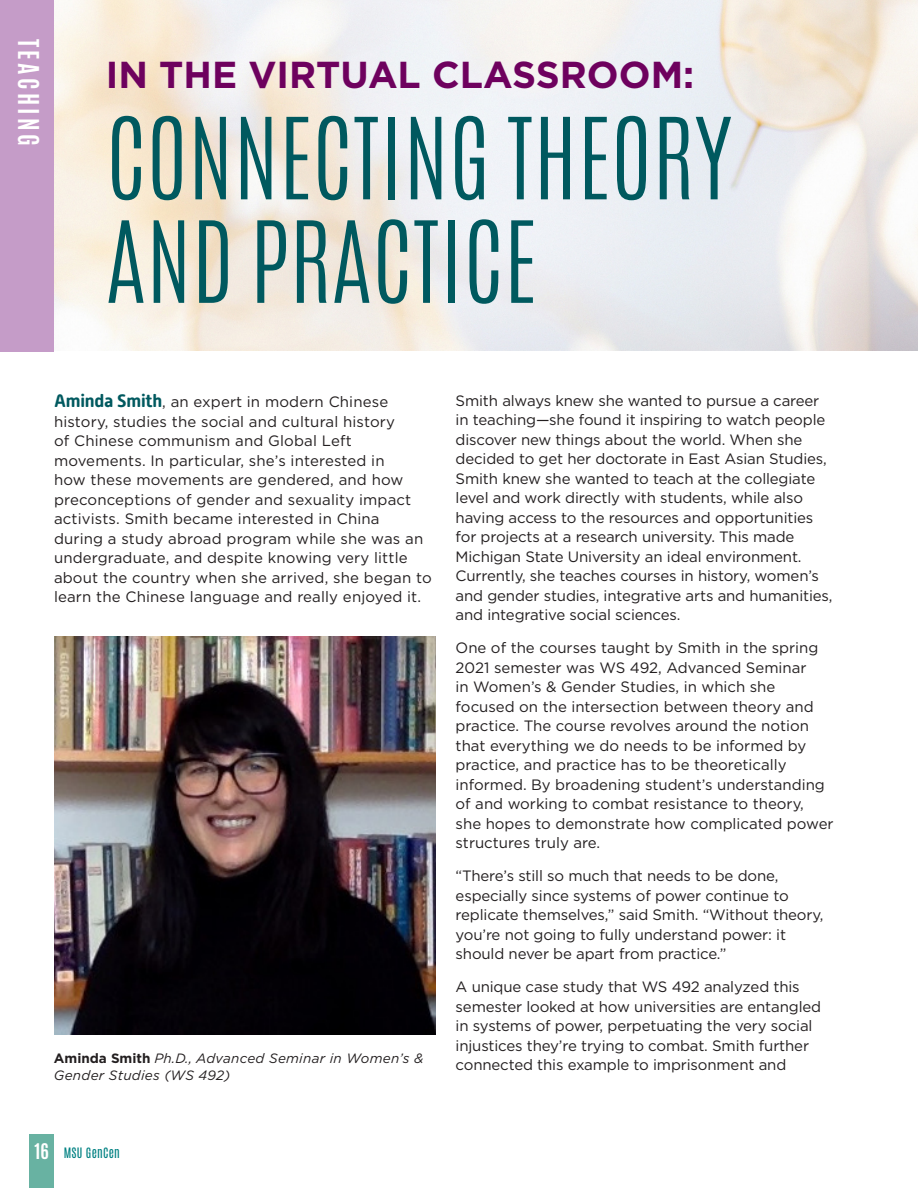
<style>
.page{position:relative;width:918px;height:1188px;background:#fff}
.page>*{position:absolute;margin:0;border:0;box-sizing:border-box;transform-origin:0 0}
.Title_Big{font:300 96px/103.5px "Antonio";color:#00595f}
.Title_Small{font:700 37.5px "Gotham";color:#6e015e}
.Section_Tag{font:700 24px "Antonio";letter-spacing:.14em;color:#fff}
.Body{font:15px/19.5px "Gotham";letter-spacing:-.01em;color:#231f20}
.Body-2{font:15px/19.5px "Gotham";letter-spacing:.01em;color:#231f20}
.Feature_Bio_Name{font:italic 13.5px/16.2px "Gotham";letter-spacing:.02em;color:#231f20}
.t1{font:12px "Antonio";letter-spacing:.02em;color:#008182}
.s1{font-family:"Alwyn New Rounded";font-weight:700;font-size:18px;color:#00595f}
.s2{font-weight:700;font-style:normal}
.s3{font-weight:700;font-size:18px;color:#fff}
</style>
<div class="page">
<div style="left:30px;top:1134px;width:24px;height:54px;background:#68b2a2"></div>
<img style="left:54px;top:0;width:864px;height:351px">
<div style="left:0;top:0;width:54px;height:352px;background:#c59cc8"></div>
<img style="left:54px;top:636px;width:381px;height:399px">
<p class="Section_Tag" style="left:46px;top:39px;width:108px;rotate:90deg">TEACHING</p>
<p class="Title_Small" style="left:106px;top:50px;width:590px">IN THE VIRTUAL CLASSROOM:</p>
<p class="Title_Big" style="left:106px;top:107px;width:628px">CONNECTING THEORY<br>AND PRACTICE</p>
<p class="Body-2" style="left:54px;top:392px;width:379px"><span class="s1">Aminda Smith</span>, an expert in modern Chinese history, studies the social and cultural history<br>of Chinese communism and Global Left movements. In particular, she’s interested in<br>how these movements are gendered, and how preconceptions of gender and sexuality impact activists. Smith became interested in China during a study abroad program while she was an undergraduate, and despite knowing very little about the country when she arrived, she began to learn the Chinese language and really enjoyed it.</p>
<p class="Body" style="left:456px;top:390px;width:379px">Smith always knew she wanted to pursue a career in teaching—she found it inspiring to watch people discover new things about the world. When she decided to get her doctorate in East Asian Studies, Smith knew she wanted to teach at the collegiate level and work directly with students, while also having access to the resources and opportunities for projects at a research university. This made Michigan State University an ideal environment.<br>Currently, she teaches courses in history, women’s and gender studies, integrative arts and humanities, and integrative social sciences.</p>
<p class="Body" style="left:456px;top:638px;width:380px">One of the courses taught by Smith in the spring 2021 semester was WS 492, Advanced Seminar<br>in Women’s &amp; Gender Studies, in which she focused on the intersection between theory and practice. The course revolves around the notion that everything we do needs to be informed by practice, and practice has to be theoretically informed. By broadening student’s understanding of and working to combat resistance to theory,<br>she hopes to demonstrate how complicated power structures truly are.</p>
<p class="Body" style="left:456px;top:866px;width:369px">“There’s still so much that needs to be done, especially since systems of power continue to replicate themselves,” said Smith. “Without theory, you’re not going to fully understand power: it should never be apart from practice.”</p>
<p class="Body" style="left:456px;top:977px;width:367px">A unique case study that WS 492 analyzed this semester looked at how universities are entangled in systems of power, perpetuating the very social injustices they’re trying to combat. Smith further connected this example to imprisonment and</p>
<p class="Feature_Bio_Name" style="left:54px;top:1050px;width:371px"><span class="s2">Aminda Smith</span> Ph.D., Advanced Seminar in Women’s &amp;<br>Gender Studies (WS 492)</p>
<p class="t1" style="left:35px;top:1144px;width:87px"><span class="s3">16</span> MSU GenCen</p>
</div>
